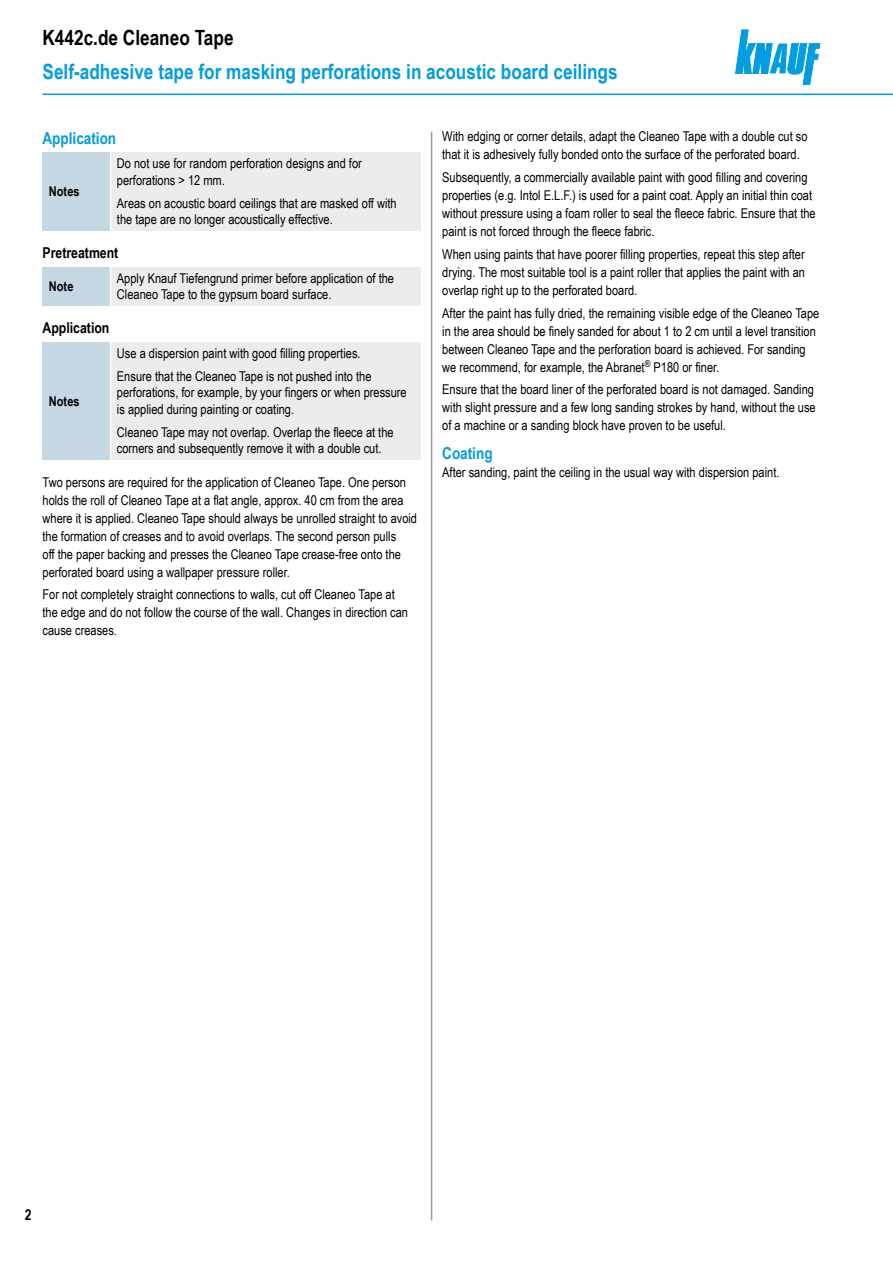
<style>
.page{position:relative;width:893px;height:1263px;background:#fff}
.page>*{position:absolute;margin:0;border:0;box-sizing:border-box;transform-origin:0 0}
.t1{font:700 21px "Arial Narrow";color:#009de0}
.t2{font:700 21px "Arial Narrow";color:#000}
.Ue3_11cyan_TB{font:700 16.5px "Arial Narrow";color:#009de0}
.Ue4_10schwarz_TB{font:700 15px "Arial Narrow";color:#000}
.Text_Abs_o_TB{font:13.5px/18px "Arial Narrow";color:#000}
.Hinweis_Text_Abs_o_T{font:13.5px/16.5px "Arial Narrow";color:#000}
.Text_TB{font:13.5px "Arial Narrow";color:#000}
.Hinweis_TB{font:700 13.5px "Arial Narrow";color:#000}
</style>
<div class="page">
<svg style="left:735px;top:30px;width:85px;height:54px"></svg>
<hr style="left:431px;top:132px;width:1px;height:1088px;background:#9b9b9b">
<hr style="left:43px;top:94px;width:850px;height:1px;background:#009de0">
<div style="left:43px;top:152px;width:68px;height:78px;background:#c6d7e4"></div>
<div style="left:111px;top:152px;width:310px;height:78px;background:#ececec"></div>
<hr style="left:110px;top:152px;width:1px;height:78px;background:#fff">
<div style="left:43px;top:267px;width:68px;height:39px;background:#c6d7e4"></div>
<div style="left:111px;top:267px;width:310px;height:39px;background:#ececec"></div>
<hr style="left:110px;top:267px;width:1px;height:39px;background:#fff">
<div style="left:43px;top:342px;width:68px;height:118px;background:#c6d7e4"></div>
<div style="left:111px;top:342px;width:310px;height:118px;background:#ececec"></div>
<hr style="left:110px;top:342px;width:1px;height:118px;background:#fff">
<h1 class="t2" style="left:43px;top:22px;width:193px">K442c.de Cleaneo Tape</h1>
<h1 class="t1" style="left:43px;top:56px;width:577px">Self-adhesive tape for masking perforations in acoustic board ceilings</h1>
<p class="Ue3_11cyan_TB" style="left:43px;top:125px;width:75px">Application</p>
<p class="Hinweis_TB" style="left:49px;top:181px;width:32px">Notes</p>
<p class="Hinweis_Text_Abs_o_T" style="left:117px;top:155px;width:246px">Do not use for random perforation designs and for perforations &gt; 12 mm.</p>
<p class="Hinweis_Text_Abs_o_T" style="left:117px;top:194px;width:281px">Areas on acoustic board ceilings that are masked off with the tape are no longer acoustically effective.</p>
<p class="Ue4_10schwarz_TB" style="left:43px;top:242px;width:77px">Pretreatment</p>
<p class="Hinweis_TB" style="left:49px;top:276px;width:26px">Note</p>
<p class="Hinweis_Text_Abs_o_T" style="left:117px;top:269px;width:279px">Apply Knauf Tiefengrund primer before application of the<br>Cleaneo Tape to the gypsum board surface.</p>
<p class="Ue4_10schwarz_TB" style="left:43px;top:317px;width:68px">Application</p>
<p class="Hinweis_Text_Abs_o_T" style="left:117px;top:344px;width:245px">Use a dispersion paint with good filling properties.</p>
<p class="Hinweis_Text_Abs_o_T" style="left:117px;top:367px;width:291px">Ensure that the Cleaneo Tape is not pushed into the perforations, for example, by your fingers or when pressure is applied during painting or coating.</p>
<p class="Hinweis_Text_Abs_o_T" style="left:117px;top:423px;width:278px">Cleaneo Tape may not overlap. Overlap the fleece at the corners and subsequently remove it with a double cut.</p>
<p class="Text_Abs_o_TB" style="left:43px;top:472px;width:376px">Two persons are required for the application of Cleaneo Tape. One person holds the roll of Cleaneo Tape at a flat angle, approx. 40 cm from the area where it is applied. Cleaneo Tape should always be unrolled straight to avoid the formation of creases and to avoid overlaps. The second person pulls<br>off the paper backing and presses the Cleaneo Tape crease-free onto the perforated board using a wallpaper pressure roller.</p>
<p class="Text_Abs_o_TB" style="left:43px;top:585px;width:367px">For not completely straight connections to walls, cut off Cleaneo Tape at the edge and do not follow the course of the wall. Changes in direction can cause creases.</p>
<p class="Hinweis_TB" style="left:49px;top:391px;width:32px">Notes</p>
<p class="Text_Abs_o_TB" style="left:442px;top:127px;width:367px">With edging or corner details, adapt the Cleaneo Tape with a double cut so that it is adhesively fully bonded onto the surface of the perforated board.</p>
<p class="Text_Abs_o_TB" style="left:442px;top:168px;width:375px">Subsequently, a commercially available paint with good filling and covering properties (e.g. Intol E.L.F.) is used for a paint coat. Apply an initial thin coat without pressure using a foam roller to seal the fleece fabric. Ensure that the paint is not forced through the fleece fabric.</p>
<p class="Text_Abs_o_TB" style="left:442px;top:245px;width:364px;text-align:justify">When using paints that have poorer filling properties, repeat this step after drying. The most suitable tool is a paint roller that applies the paint with an overlap right up to the perforated board.</p>
<p class="Text_Abs_o_TB" style="left:442px;top:303px;width:379px">After the paint has fully dried, the remaining visible edge of the Cleaneo Tape in the area should be finely sanded for about 1 to 2 cm until a level transition between Cleaneo Tape and the perforation board is achieved. For sanding we recommend, for example, the Abranet<sup>®</sup> P180 or finer.</p>
<p class="Text_Abs_o_TB" style="left:442px;top:380px;width:375px">Ensure that the board liner of the perforated board is not damaged. Sanding with slight pressure and a few long sanding strokes by hand, without the use of a machine or a sanding block have proven to be useful.</p>
<p class="Ue3_11cyan_TB" style="left:442px;top:440px;width:52px">Coating</p>
<p class="Text_TB" style="left:442px;top:462px;width:339px">After sanding, paint the ceiling in the usual way with dispersion paint.</p>
<p class="Ue4_10schwarz_TB" style="left:25px;top:1204px;width:8px">2</p>
</div>
